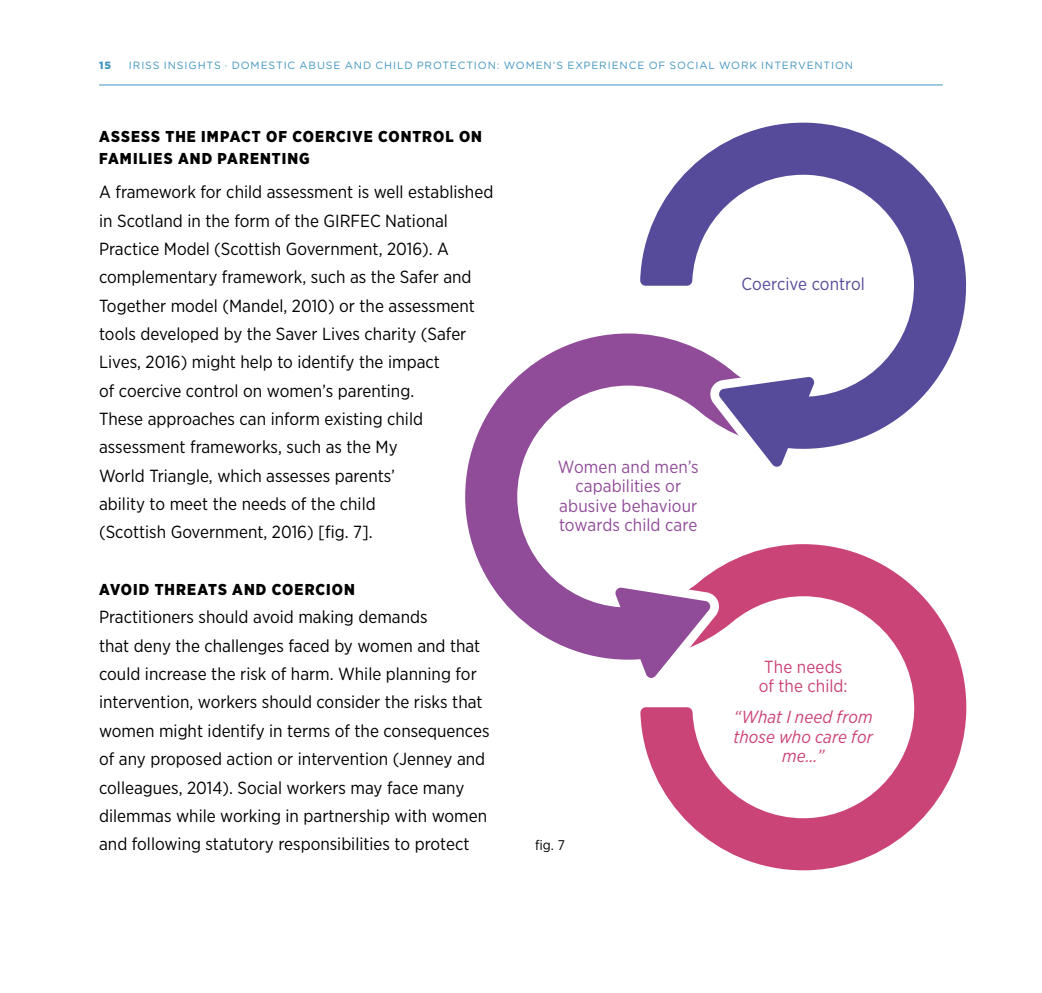
<style>
.page{position:relative;width:1042px;height:993px;background:#fff}
.page>*{position:absolute;margin:0;border:0;box-sizing:border-box;transform-origin:0 0}
.t1{font:17.5px/28.3px "Gotham Narrow";color:#000}
.t2{font:17.5px/19.2px "Gotham Narrow";letter-spacing:.005em;color:#904c98;text-align:center}
.t3{font:italic 17.5px/19.2px "Gotham Narrow";letter-spacing:.005em;color:#cb4477;text-align:center}
.t4{font:17.5px/19.2px "Gotham Narrow";letter-spacing:.005em;color:#cb4477;text-align:center}
.t5{font:17.5px "Gotham Narrow";color:#554b9a}
.t6{font:900 15.75px/22.8px "Gotham Narrow";letter-spacing:.07em;color:#000}
.Captions{font:14px "Gotham Narrow";color:#000}
.t7{font:10.5px "Gotham Rounded";letter-spacing:.085em;color:#4195bf}
.t8{font:900 10.5px "Gotham";color:#4195bf}
</style>
<div class="page">
<hr style="left:99px;top:84px;width:844px;height:1px;background:#4195bf">
<svg style="left:640px;top:544px;width:327px;height:327px"></svg>
<svg style="left:465px;top:333px;width:347px;height:353px"></svg>
<svg style="left:631px;top:122px;width:336px;height:353px"></svg>
<p class="t8" style="left:99px;top:58px;width:13px">15</p>
<p class="t7" style="left:129px;top:58px;width:147px">IRISS INSIGHTS · DOMESTI</p>
<p class="t7" style="left:288px;top:58px;width:76px">C ABUSE AND</p>
<p class="t7" style="left:375px;top:58px;width:393px">CHI LD PROTECTION : WOMEN’S EXPERI ENCE OF SOCIAL WORK INT</p>
<p class="t7" style="left:782px;top:58px;width:40px">ERVENTI</p>
<p class="t7" style="left:835px;top:58px;width:18px">ON</p>
<h2 class="t6" style="left:99px;top:124px;width:384px">ASSESS THE IMPACT OF COERCIVE CONTROL ON<br>FAMILIES AND PARENTING</h2>
<p class="t1" style="left:99px;top:178px;width:396px">A framework for child assessment is well established in Scotland in the form of the GIRFEC National Practice Model (Scottish Government, 2016). A complementary framework, such as the Safer and Together model (Mandel, 2010) or the assessment tools developed by the Saver Lives charity (Safer Lives, 2016) might help to identify the impact<br>of coercive control on women’s parenting.<br>These approaches can inform existing child assessment frameworks, such as the My<br>World Triangle, which assesses parents’<br>ability to meet the needs of the child<br>(Scottish Government, 2016) [fig. 7].</p>
<h2 class="t6" style="left:99px;top:578px;width:257px">AVOID THREATS AND COERCION</h2>
<p class="t1" style="left:99px;top:602px;width:392px">Practitioners should avoid making demands<br>that deny the challenges faced by women and that could increase the risk of harm. While planning for intervention, workers should consider the risks that women might identify in terms of the consequences of any proposed action or intervention (Jenney and colleagues, 2014). Social workers may face many dilemmas while working in partnership with women and following statutory responsibilities to protect</p>
<p class="t5" style="left:741px;top:273px;width:125px">Coercive control</p>
<p class="t2" style="left:558px;top:456px;width:142px">Women and men’s capabilities or abusive behaviour towards child care</p>
<p class="Captions" style="left:535px;top:836px;width:31px">fig. 7</p>
<p class="t4" style="left:759px;top:656px;width:90px">The needs of the child:</p>
<p class="t3" style="left:733px;top:707px;width:141px">“What I need from those who care for me…”</p>
</div>
